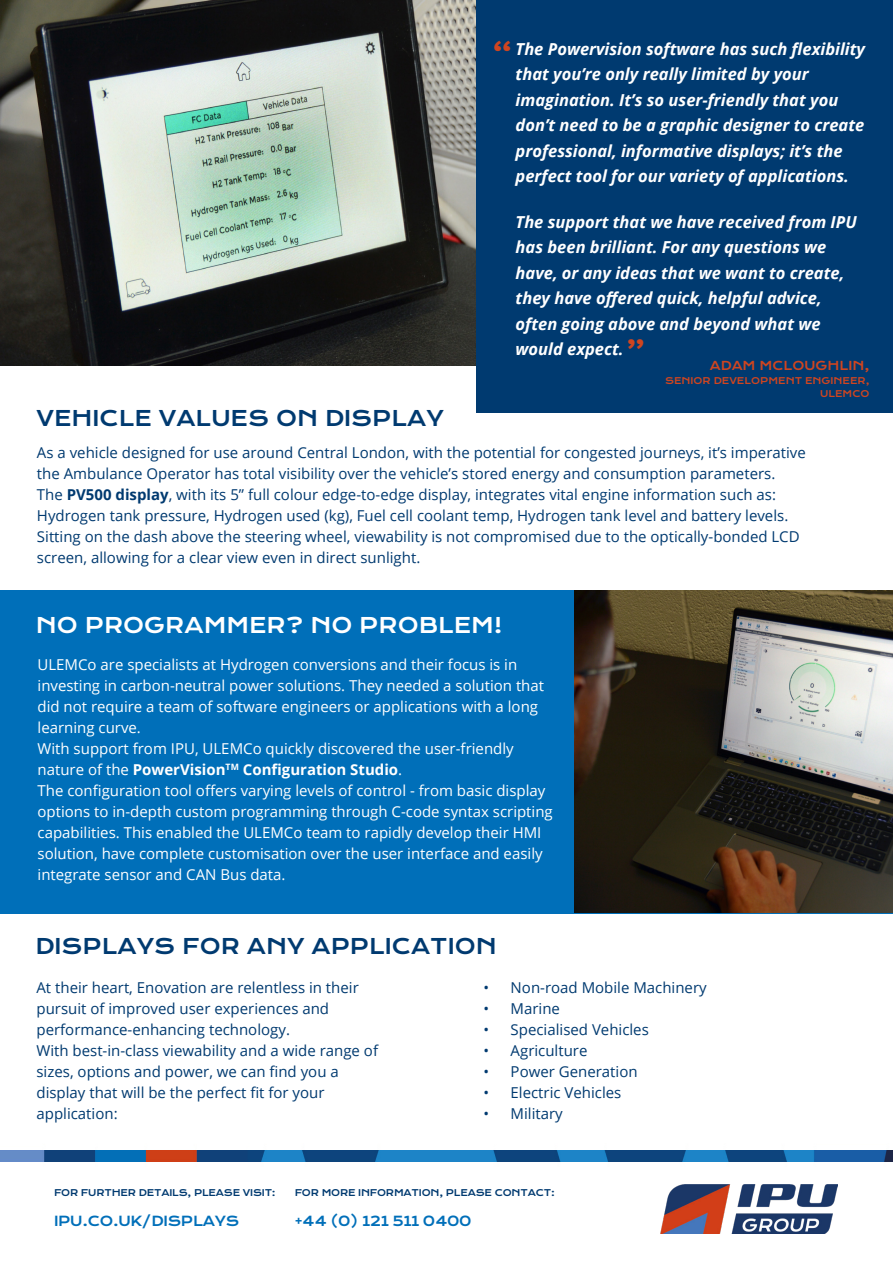
<style>
.page{position:relative;width:893px;height:1263px;background:#fff}
.page>*{position:absolute;margin:0;border:0;box-sizing:border-box;transform-origin:0 0}
.t1{font:30px "Krona One";color:#cf4520}
.t2{font:28.5px "Krona One";color:#cf4520}
.t3{font:21px "Krona One";color:#003a70}
.t4{font:21px "Krona One";color:#fff}
.Heading_2{font:italic 700 16.5px/25.5px "Open Sans";color:#fff}
.t5{font:15px/21px "Open Sans";color:#003a70}
.t6{font:15px/21px "Open Sans";color:#fff}
.t7{font:13.5px "Krona One";letter-spacing:-.02em;color:#006fb9}
.t8{font:12px "Krona One";color:#cf4520}
.t9{font:9px "Krona One";letter-spacing:-.02em;color:#003a70}
.t10{font:9px/13.5px "Krona One";color:#cf4520;text-align:right}
.s1{font-weight:700}
</style>
<div class="page">
<img style="left:660px;top:1185px;width:178px;height:48px">
<img style="left:0;top:1150px;width:893px;height:12px">
<img style="left:0;top:0;width:476px;height:366px">
<div style="left:476px;top:0;width:417px;height:412px;background:#003a70"></div>
<div style="left:0;top:590px;width:893px;height:323px;background:#006fb9"></div>
<img style="left:574px;top:590px;width:319px;height:322px">
<p class="t3" style="left:36px;top:405px;width:409px">VEHICLE VALUES ON DISPLAY</p>
<p class="t1" style="left:491px;top:35px;width:24px">“</p>
<p class="Heading_2" style="left:516px;top:36px;width:351px">The Powervision software has such flexibility that you’re only really limited by your imagination. It’s so user-friendly that you don’t need to be a graphic designer to create professional, informative displays; it’s the perfect tool for our variety of applications.</p>
<p class="Heading_2" style="left:516px;top:209px;width:343px">The support that we have received from IPU has been brilliant. For any questions we have, or any ideas that we want to create, they have offered quick, helpful advice, often going above and beyond what we would expect.</p>
<p class="t8" style="left:710px;top:358px;width:161px">ADAM MCLOUGHLIN,</p>
<p class="t10" style="left:665px;top:374px;width:206px">SENIOR DEVELOPMENT ENGINEER,<br>ULEMCO</p>
<p class="t2" style="left:646px;top:354px;width:23px;rotate:-180deg">“</p>
<p class="t5" style="left:37px;top:441px;width:770px">As a vehicle designed for use around Central London, with the potential for congested journeys, it’s imperative the Ambulance Operator has total visibility over the vehicle’s stored energy and consumption parameters.</p>
<p class="t5" style="left:37px;top:483px;width:753px">The <span class="s1">PV500 display</span>, with its 5” full colour edge-to-edge display, integrates vital engine information such as:<br>Hydrogen tank pressure, Hydrogen used (kg), Fuel cell coolant temp, Hydrogen tank level and battery levels.</p>
<p class="t5" style="left:37px;top:525px;width:764px">Sitting on the dash above the steering wheel, viewability is not compromised due to the optically-bonded LCD screen, allowing for a clear view even in direct sunlight.</p>
<p class="t4" style="left:36px;top:612px;width:468px">NO PROGRAMMER? NO PROBLEM!</p>
<p class="t6" style="left:38px;top:653px;width:508px">ULEMCo are specialists at Hydrogen conversions and their focus is in investing in carbon-neutral power solutions. They needed a solution that did not require a team of software engineers or applications with a long learning curve.</p>
<p class="t6" style="left:38px;top:737px;width:478px">With support from IPU, ULEMCo quickly discovered the user-friendly nature of the <span class="s1">PowerVision</span><sup>TM</sup> <span class="s1">Configuration Studio</span>.</p>
<p class="t6" style="left:38px;top:779px;width:517px">The configuration tool offers varying levels of control - from basic display options to in-depth custom programming through C-code syntax scripting capabilities. This enabled the ULEMCo team to rapidly develop their HMI solution, have complete customisation over the user interface and easily integrate sensor and CAN Bus data.</p>
<p class="t3" style="left:35px;top:933px;width:463px">DISPLAYS FOR ANY APPLICATION</p>
<p class="t5" style="left:36px;top:977px;width:343px">At their heart, Enovation are relentless in their pursuit of improved user experiences and performance-enhancing technology.<br>With best-in-class viewability and a wide range of sizes, options and power, we can find you a display that will be the perfect fit for your application:</p>
<p class="t5" style="left:484px;top:977px;width:225px">• Non-road Mobile Machinery</p>
<p class="t5" style="left:484px;top:998px;width:78px">• Marine</p>
<p class="t5" style="left:484px;top:1019px;width:167px">• Specialised Vehicles</p>
<p class="t5" style="left:484px;top:1040px;width:105px">• Agriculture</p>
<p class="t5" style="left:484px;top:1061px;width:155px">• Power Generation</p>
<p class="t5" style="left:484px;top:1082px;width:139px">• Electric Vehicles</p>
<p class="t5" style="left:484px;top:1103px;width:81px">• Military</p>
<p class="t9" style="left:54px;top:1187px;width:223px">FOR FURTHER DETAILS, PLEASE VISIT:</p>
<p class="t7" style="left:54px;top:1212px;width:187px">IPU.CO.UK/DISPLAYS</p>
<p class="t9" style="left:295px;top:1187px;width:262px">FOR MORE INFORMATION, PLEASE CONTACT:</p>
<p class="t7" style="left:295px;top:1212px;width:178px">+44 (0) 121 511 0400</p>
</div>
